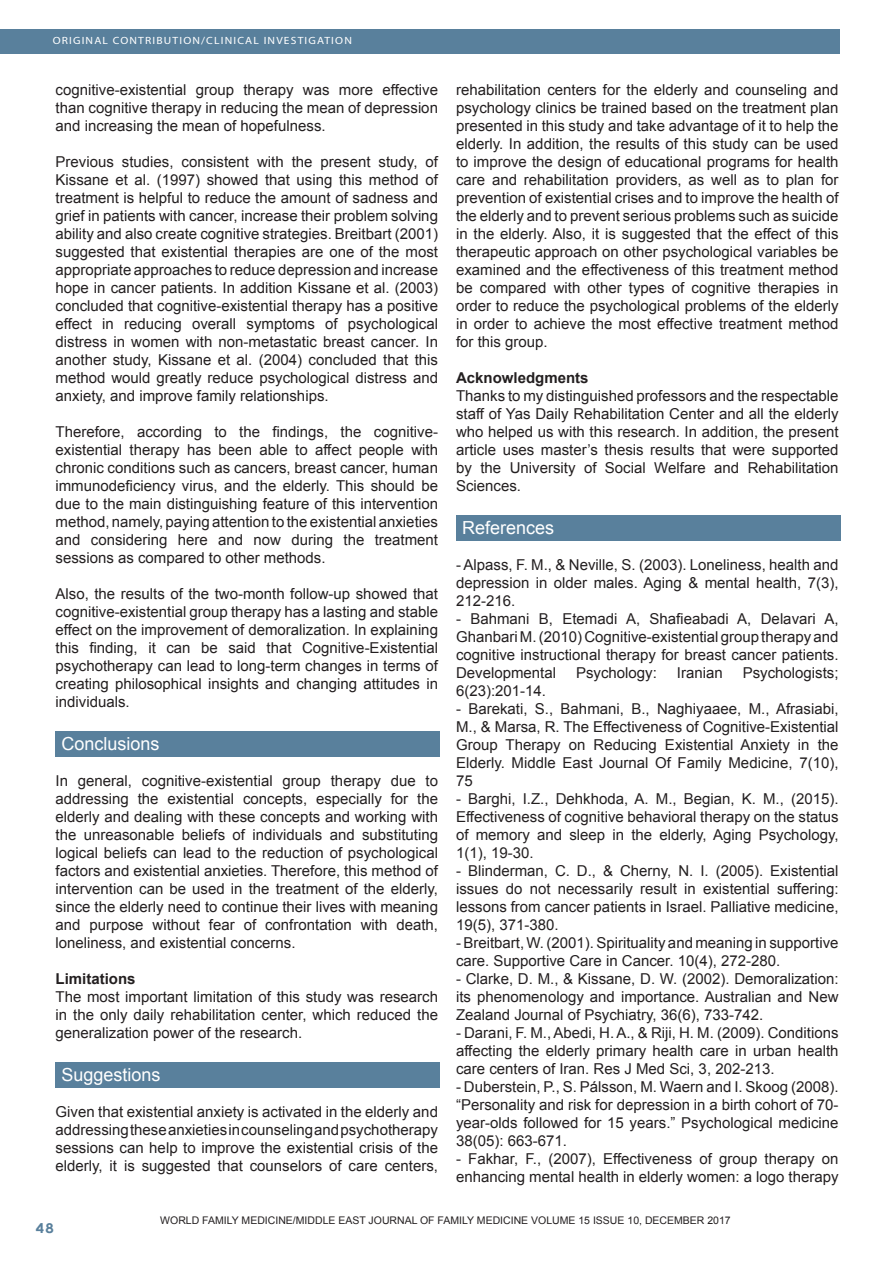
<style>
.page{position:relative;width:893px;height:1263px;background:#fff}
.page>*{position:absolute;margin:0;border:0;box-sizing:border-box;transform-origin:0 0}
.Footnote_Text{font:18px "Arial";color:#fff}
.Footnote_Text-2{font:15px/18px "Arial";color:#231f20;text-align:justify}
.Footnote_Text-3{font:700 15px "Arial";color:#231f20}
.t1{font:700 13.5px "Century Gothic";color:#59809c;scale:1.1 1}
.Footnote_Text-4{font:10.5px "Arial";color:#231f20}
.t2{font:10.5px "Myriad";letter-spacing:.1em;color:#fff;scale:1.1 1}
</style>
<div class="page">
<div style="left:0;top:30px;width:840px;height:24px;background:#59809c"></div>
<div style="left:56px;top:731px;width:384px;height:25px;background:#59809c"></div>
<div style="left:56px;top:1062px;width:384px;height:25px;background:#59809c"></div>
<div style="left:456px;top:515px;width:385px;height:25px;background:#59809c"></div>
<p class="t2" style="left:53px;top:35px;width:273px">ORIGINAL CONTRIBUTION/CLINICAL INVESTIGATION</p>
<p class="Footnote_Text-2" style="left:56px;top:81px;width:384px">cognitive-existential group therapy was more effective than cognitive therapy in reducing the mean of depression and increasing the mean of hopefulness.</p>
<p class="Footnote_Text-2" style="left:56px;top:153px;width:384px">Previous studies, consistent with the present study, of Kissane et al. (1997) showed that using this method of treatment is helpful to reduce the amount of sadness and grief in patients with cancer, increase their problem solving ability and also create cognitive strategies. Breitbart (2001) suggested that existential therapies are one of the most appropriate approaches to reduce depression and increase hope in cancer patients. In addition Kissane et al. (2003) concluded that cognitive-existential therapy has a positive effect in reducing overall symptoms of psychological distress in women with non-metastatic breast cancer. In another study, Kissane et al. (2004) concluded that this method would greatly reduce psychological distress and anxiety, and improve family relationships.</p>
<p class="Footnote_Text-2" style="left:56px;top:423px;width:384px">Therefore, according to the findings, the cognitive&shy;existential therapy has been able to affect people with chronic conditions such as cancers, breast cancer, human immunodeficiency virus, and the elderly. This should be due to the main distinguishing feature of this intervention method, namely, paying attention to the existential anxieties and considering here and now during the treatment sessions as compared to other methods.</p>
<p class="Footnote_Text-2" style="left:56px;top:585px;width:384px">Also, the results of the two-month follow-up showed that cognitive-existential group therapy has a lasting and stable effect on the improvement of demoralization. In explaining this finding, it can be said that Cognitive-Existential psychotherapy can lead to long-term changes in terms of creating philosophical insights and changing attitudes in individuals.</p>
<p class="Footnote_Text" style="left:62px;top:732px;width:100px">Conclusions</p>
<p class="Footnote_Text-2" style="left:56px;top:772px;width:384px">In general, cognitive-existential group therapy due to addressing the existential concepts, especially for the elderly and dealing with these concepts and working with the unreasonable beliefs of individuals and substituting logical beliefs can lead to the reduction of psychological factors and existential anxieties. Therefore, this method of intervention can be used in the treatment of the elderly, since the elderly need to continue their lives with meaning and purpose without fear of confrontation with death, loneliness, and existential concerns.</p>
<p class="Footnote_Text-3" style="left:56px;top:969px;width:82px">Limitations</p>
<p class="Footnote_Text-2" style="left:56px;top:988px;width:384px">The most important limitation of this study was research in the only daily rehabilitation center, which reduced the generalization power of the research.</p>
<p class="Footnote_Text" style="left:62px;top:1063px;width:101px">Suggestions</p>
<p class="Footnote_Text-2" style="left:56px;top:1103px;width:384px">Given that existential anxiety is activated in the elderly and addressing these anxieties in counseling and psychotherapy sessions can help to improve the existential crisis of the elderly, it is suggested that counselors of care centers,</p>
<p class="Footnote_Text-2" style="left:456px;top:81px;width:384px">rehabilitation centers for the elderly and counseling and psychology clinics be trained based on the treatment plan presented in this study and take advantage of it to help the elderly. In addition, the results of this study can be used to improve the design of educational programs for health care and rehabilitation providers, as well as to plan for prevention of existential crises and to improve the health of the elderly and to prevent serious problems such as suicide in the elderly. Also, it is suggested that the effect of this therapeutic approach on other psychological variables be examined and the effectiveness of this treatment method be compared with other types of cognitive therapies in order to reduce the psychological problems of the elderly in order to achieve the most effective treatment method for this group.</p>
<p class="Footnote_Text-3" style="left:456px;top:368px;width:134px">Acknowledgments</p>
<p class="Footnote_Text-2" style="left:456px;top:387px;width:384px">Thanks to my distinguished professors and the respectable staff of Yas Daily Rehabilitation Center and all the elderly who helped us with this research. In addition, the present article uses master’s thesis results that were supported by the University of Social Welfare and Rehabilitation Sciences.</p>
<p class="Footnote_Text" style="left:462px;top:516px;width:94px">References</p>
<p class="Footnote_Text-2" style="left:456px;top:556px;width:384px">- Alpass, F. M., &amp; Neville, S. (2003). Loneliness, health and depression in older males. Aging &amp; mental health, 7(3), 212-216.</p>
<p class="Footnote_Text-2" style="left:456px;top:610px;width:384px">- Bahmani B, Etemadi A, Shafieabadi A, Delavari A, Ghanbari M. (2010) Cognitive-existential group therapy and cognitive instructional therapy for breast cancer patients.<br>Developmental</p>
<p class="Footnote_Text-2" style="left:576px;top:664px;width:82px">Psychology:</p>
<p class="Footnote_Text-2" style="left:677px;top:664px;width:47px">Iranian</p>
<p class="Footnote_Text-2" style="left:743px;top:664px;width:97px">Psychologists;</p>
<p class="Footnote_Text-2" style="left:456px;top:682px;width:92px">6(23):201-14.</p>
<p class="Footnote_Text-2" style="left:456px;top:700px;width:384px">- Barekati, S., Bahmani, B., Naghiyaaee, M., Afrasiabi, M., &amp; Marsa, R. The Effectiveness of Cognitive-Existential Group Therapy on Reducing Existential Anxiety in the Elderly. Middle East Journal Of Family Medicine, 7(10), 75</p>
<p class="Footnote_Text-2" style="left:456px;top:790px;width:384px">- Barghi, I.Z., Dehkhoda, A. M., Begian, K. M., (2015).<br>Effectiveness of cognitive behavioral therapy on the status of memory and sleep in the elderly, Aging Psychology, 1(1), 19-30.</p>
<p class="Footnote_Text-2" style="left:456px;top:862px;width:384px">- Blinderman, C. D., &amp; Cherny, N. I. (2005). Existential issues do not necessarily result in existential suffering: lessons from cancer patients in Israel. Palliative medicine, 19(5), 371-380.</p>
<p class="Footnote_Text-2" style="left:456px;top:934px;width:384px">- Breitbart, W. (2001). Spirituality and meaning in supportive care. Supportive Care in Cancer. 10(4), 272-280.</p>
<p class="Footnote_Text-2" style="left:456px;top:970px;width:384px">- Clarke, D. M., &amp; Kissane, D. W. (2002). Demoralization: its phenomenology and importance. Australian and New Zealand Journal of Psychiatry, 36(6), 733-742.</p>
<p class="Footnote_Text-2" style="left:456px;top:1024px;width:384px">- Darani, F. M., Abedi, H. A., &amp; Riji, H. M. (2009). Conditions affecting the elderly primary health care in urban health care centers of Iran. Res J Med Sci, 3, 202-213.</p>
<p class="Footnote_Text-2" style="left:456px;top:1078px;width:384px">- Duberstein, P., S. Pálsson, M. Waern and I. Skoog (2008). “Personality and risk for depression in a birth cohort of 70- year-olds followed for 15 years.” Psychological medicine 38(05): 663-671.</p>
<p class="Footnote_Text-2" style="left:456px;top:1150px;width:384px">- Fakhar, F., (2007), Effectiveness of group therapy on enhancing mental health in elderly women: a logo therapy</p>
<p class="t1" style="left:36px;top:1217px;width:18px">48</p>
<p class="Footnote_Text-4" style="left:160px;top:1214px;width:572px">WORLD FAMILY MEDICINE/MIDDLE EAST JOURNAL OF FAMILY MEDICINE VOLUME 15 ISSUE 10, DECEMBER 2017</p>
</div>
